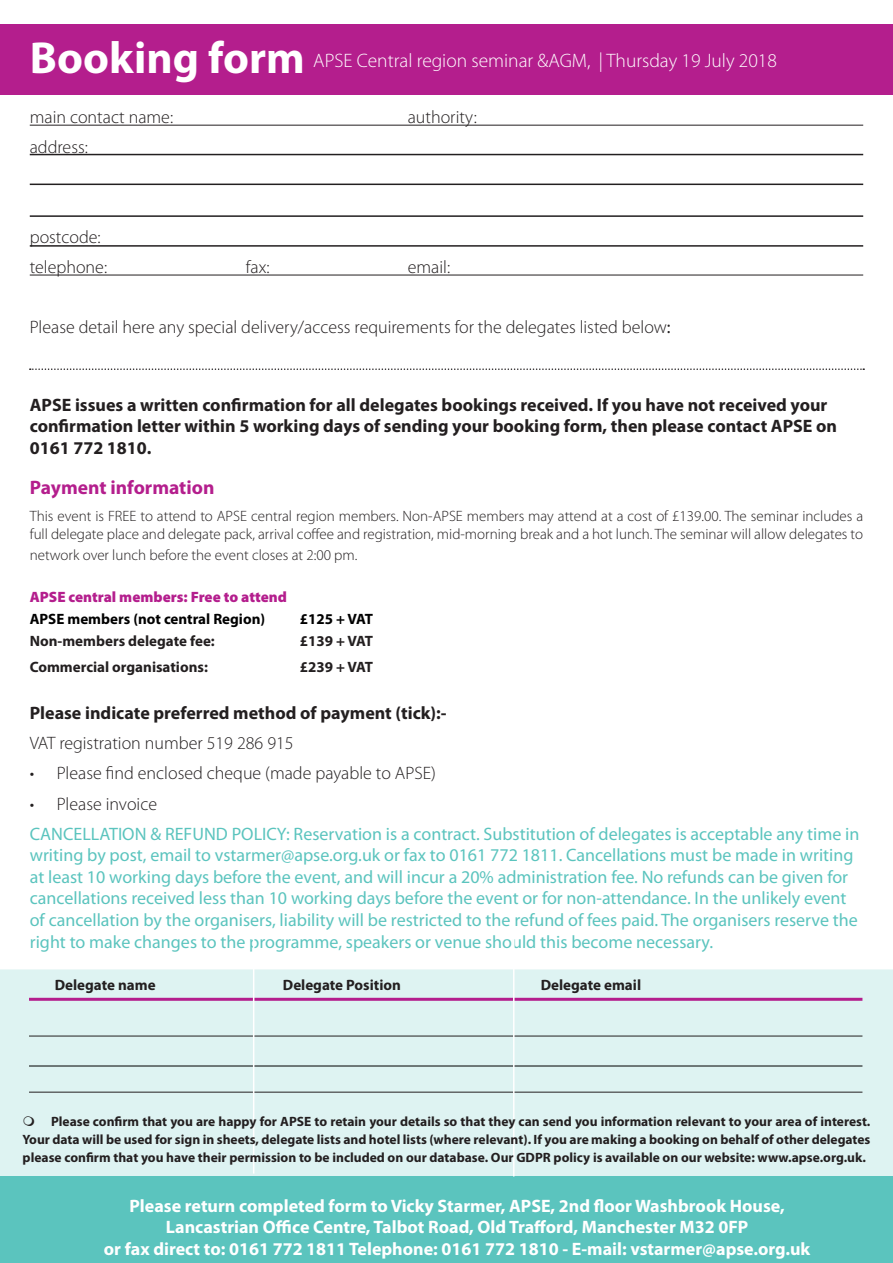
<style>
.page{position:relative;width:893px;height:1263px;background:#fff}
.page>*{position:absolute;margin:0;border:0;box-sizing:border-box;transform-origin:0 0}
.t1{font:700 45px "Myriad Pro";color:#fff}
.t2{font:300 19.5px "Myriad Pro";color:#fff}
.t3{font:700 19.5px "Myriad Pro";color:#b41e8d}
.t4{font:18px/21.6px "Myriad Pro";color:#5bc4be}
.t5{font:300 18px "Myriad Pro";color:#231f20}
.t6{font:700 18px/21.6px "Myriad Pro";color:#231f20}
.t7{font:700 18px "Myriad Pro";color:#fff}
.t8{font:300 15px/18px "Myriad Pro";color:#231f20}
.t9{font:700 15px "Myriad Pro";color:#231f20}
.t10{font:700 15px "Myriad Pro";color:#000}
.t11{font:900 15px "Myriad Pro";color:#b41e8d}
.Body{font:700 13.5px/18px "Myriad Pro";color:#231f20;text-align:justify}
.s1{font-weight:400}
</style>
<div class="page">
<div style="left:0;top:24px;width:893px;height:71px;background:#b41e8d"></div>
<div style="left:0;top:969px;width:893px;height:207px;background:#def3f2"></div>
<div style="left:0;top:1176px;width:893px;height:87px;background:#5bc4be"></div>
<hr style="left:30px;top:275px;width:833px;height:1px;background:#231f20">
<hr style="left:30px;top:245px;width:833px;height:2px;background:#231f20">
<hr style="left:30px;top:215px;width:833px;height:2px;background:#231f20">
<hr style="left:30px;top:184px;width:833px;height:1px;background:#231f20">
<hr style="left:30px;top:154px;width:833px;height:1px;background:#231f20">
<hr style="left:30px;top:125px;width:833px;height:1px;background:#231f20">
<svg style="left:30px;top:368px;width:834px;height:2px"></svg>
<hr style="left:29px;top:998px;width:833px;height:3px;background:#b41e8d">
<hr style="left:29px;top:1092px;width:833px;height:1px;background:#231f20">
<hr style="left:29px;top:1065px;width:833px;height:1px;background:#000">
<hr style="left:29px;top:1036px;width:833px;height:1px;background:#231f20">
<hr style="left:253px;top:933px;width:1px;height:240px;background:#fff">
<hr style="left:513px;top:936px;width:1px;height:240px;background:#fff">
<svg style="left:24px;top:1116px;width:10px;height:10px"></svg>
<p class="t1" style="left:30px;top:29px;width:277px">Booking form</p>
<p class="t2" style="left:313px;top:50px;width:465px">APSE Central region seminar &amp;AGM, | Thursday 19 July 2018</p>
<p class="t5" style="left:30px;top:107px;width:145px">main contact name:</p>
<p class="t5" style="left:408px;top:107px;width:71px">authority:</p>
<p class="t5" style="left:30px;top:137px;width:60px">address:</p>
<p class="t5" style="left:30px;top:227px;width:72px">postcode:</p>
<p class="t5" style="left:30px;top:257px;width:79px">telephone:</p>
<p class="t5" style="left:246px;top:257px;width:25px">fax:</p>
<p class="t5" style="left:408px;top:257px;width:44px">email:</p>
<p class="t5" style="left:30px;top:317px;width:642px">Please detail here any special delivery/access requirements for the delegates listed below<span class="s1">:</span></p>
<p class="t6" style="left:30px;top:393px;width:809px">APSE issues a written confirmation for all delegates bookings received. If you have not received your confirmation letter within 5 working days of sending your booking form, then please contact APSE on<br>0161 772 1810.</p>
<p class="t3" style="left:30px;top:475px;width:186px">Payment information</p>
<p class="t8" style="left:30px;top:507px;width:835px">This event is FREE to attend to APSE central region members. Non-APSE members may attend at a cost of £139.00. The seminar includes a full delegate place and delegate pack, arrival coffee and registration, mid-morning break and a hot lunch. The seminar will allow delegates to</p>
<p class="t8" style="left:30px;top:547px;width:329px">network over lunch before the event closes at 2:00 pm.</p>
<p class="t11" style="left:30px;top:586px;width:259px">APSE central members: Free to attend</p>
<p class="t10" style="left:30px;top:609px;width:237px">APSE members (not central Region)</p>
<p class="t10" style="left:300px;top:609px;width:75px">£125 + VAT</p>
<p class="t9" style="left:30px;top:631px;width:187px">Non-members delegate fee:</p>
<p class="t9" style="left:300px;top:631px;width:75px">£139 + VAT</p>
<p class="t9" style="left:30px;top:657px;width:180px">Commercial organisations:</p>
<p class="t9" style="left:300px;top:657px;width:75px">£239 + VAT</p>
<p class="t6" style="left:30px;top:702px;width:418px">Please indicate preferred method of payment (tick):-</p>
<p class="t5" style="left:30px;top:733px;width:265px">VAT registration number 519 286 915</p>
<p class="t5" style="left:30px;top:763px;width:408px">• Please find enclosed cheque (made payable to APSE)</p>
<p class="t5" style="left:30px;top:794px;width:129px">• Please invoice</p>
<p class="t4" style="left:30px;top:822px;width:831px">CANCELLATION &amp; REFUND POLICY: Reservation is a contract. Substitution of delegates is acceptable any time in writing by post, email to vstarmer@apse.org.uk or fax to 0161 772 1811. Cancellations must be made in writing at least 10 working days before the event, and will incur a 20% administration fee. No refunds can be given for cancellations received less than 10 working days before the event or for non-attendance. In the unlikely event of cancellation by the organisers, liability will be restricted to the refund of fees paid. The organisers reserve the right to make changes to the programme, speakers or venue should this become necessary.</p>
<p class="t9" style="left:55px;top:975px;width:102px">Delegate name</p>
<p class="t9" style="left:283px;top:975px;width:120px">Delegate Position</p>
<p class="t9" style="left:541px;top:975px;width:102px">Delegate email</p>
<p class="Body" style="left:23px;top:1112px;width:849px;text-indent:28px">Please confirm that you are happy for APSE to retain your details so that they can send you information relevant to your area of interest.<br>Your data will be used for sign in sheets, delegate lists and hotel lists (where relevant). If you are making a booking on behalf of other delegates please confirm that you have their permission to be included on our database. Our GDPR policy is available on our website: www.apse.org.uk.</p>
<p class="t7" style="left:129px;top:1194px;width:657px">Please return completed form to Vicky Starmer, APSE, 2nd floor Washbrook House,</p>
<p class="t7" style="left:166px;top:1215px;width:584px">Lancastrian Office Centre, Talbot Road, Old Trafford, Manchester M32 0FP</p>
<p class="t7" style="left:104px;top:1237px;width:708px">or fax direct to: 0161 772 1811 Telephone: 0161 772 1810 - E-mail: vstarmer@apse.org.uk</p>
</div>
